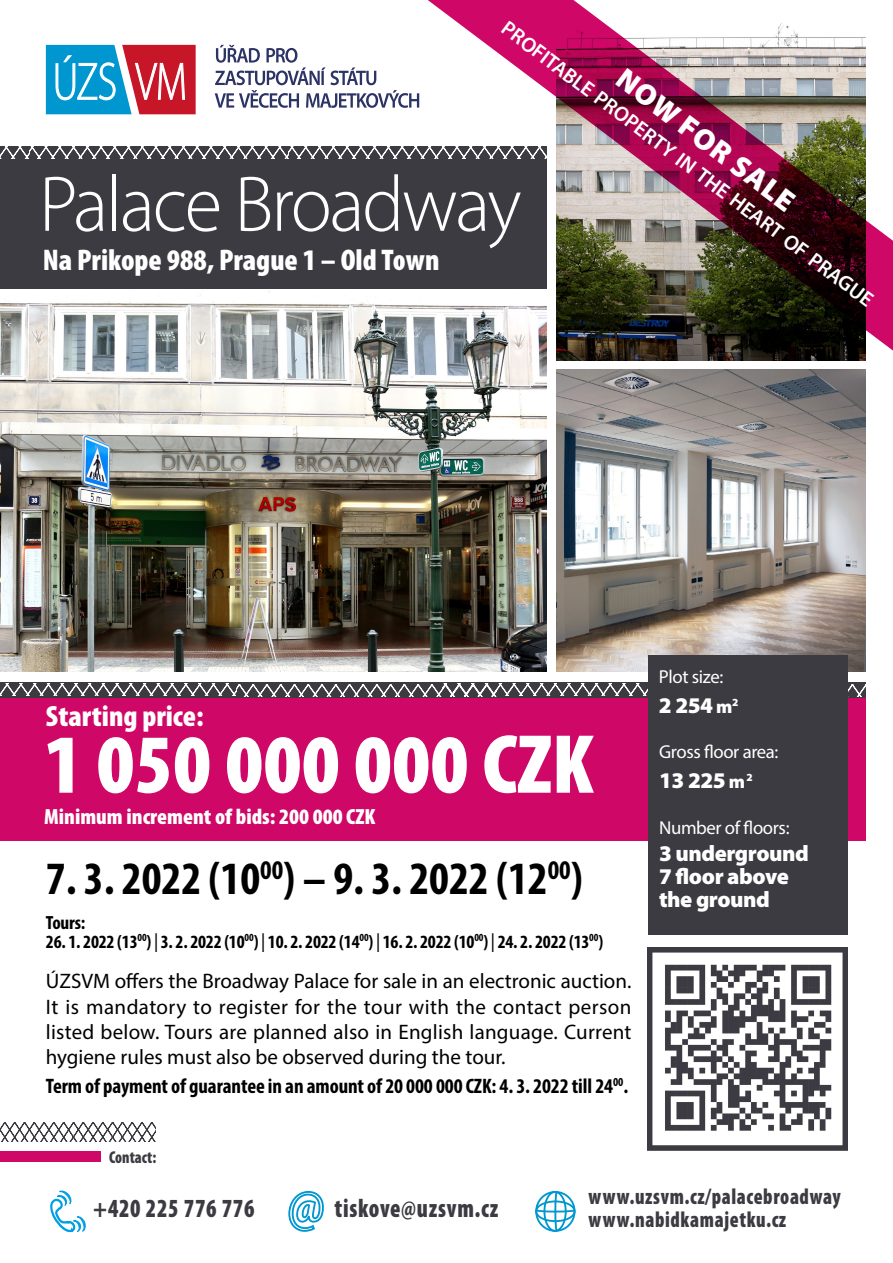
<style>
.page{position:relative;width:893px;height:1263px;background:#fff}
.page>*{position:absolute;margin:0;border:0;box-sizing:border-box;transform-origin:0 0}
.t1{font:900 condensed 84.53px "Myriad Pro";color:#fff}
.t2{font:300 79.57px "Myriad Pro";letter-spacing:-.03em;color:#fff}
.t3{font:700 condensed 46.5px "Myriad Pro";color:#000}
.t4{font:900 condensed 30px "Myriad Pro";color:#fff}
.t5{font:900 30px "Myriad Pro";color:#fff}
.t6{font:900 condensed 29.4px "Myriad Pro";color:#fff}
.t7{font:900 condensed 26.25px "Myriad Pro";letter-spacing:.03em;color:#3d3b42;scale:.9 1}
.t8{font:900 condensed 22.5px "Myriad Pro";letter-spacing:.03em;color:#3d3b42;scale:.9 1}
.t9{font:900 22.5px/23.2px "Myriad Pro";letter-spacing:-.02em;color:#fff}
.t10{font:900 condensed 22.05px "Myriad Pro";color:#fff}
.t11{font:21px/25.2px "Myriad Pro";color:#000;text-align:justify}
.t12{font:700 condensed 21px "Myriad Pro";letter-spacing:-.005em;color:#000}
.t13{font:600 21px "Myriad Pro";color:#fff}
.t14{font:700 condensed 19.12px "Myriad Pro";letter-spacing:-.01em;color:#000}
.t15{font:700 condensed 18.75px "Myriad Pro";letter-spacing:-.01em;color:#000}
.t16{font:18.75px "Myriad Pro";letter-spacing:-.02em;color:#fff}
.t17{font:900 condensed 17.25px "Myriad Pro";color:#3d3b42;scale:.9 1}
.s1{font-family:"Helvetica Neue CE";font-weight:400;font-stretch:normal}
.s2{font-size:18.75px}
</style>
<div class="page">
<svg style="left:0;top:682px;width:866px;height:16px;background:#4a484e"></svg>
<svg style="left:46px;top:45px;width:150px;height:69px;background:#777999"></svg>
<svg style="left:215px;top:45px;width:186px;height:63px"></svg>
<div style="left:0;top:147px;width:547px;height:142px;background:#3d3b42"></div>
<img style="left:0;top:291px;width:547px;height:380px">
<div style="left:0;top:698px;width:866px;height:142px;background:#cf0766"></div>
<img style="left:557px;top:408px;width:309px;height:263px">
<svg style="left:0;top:684px;width:648px;height:12px"></svg>
<svg style="left:847px;top:684px;width:19px;height:12px"></svg>
<div style="left:648px;top:655px;width:199px;height:279px;background:#3d3b42"></div>
<div style="left:0;top:1151px;width:101px;height:10px;background:#cf0766"></div>
<svg style="left:50px;top:1190px;width:36px;height:43px"></svg>
<svg style="left:288px;top:1191px;width:36px;height:41px"></svg>
<svg style="left:535px;top:1191px;width:41px;height:41px"></svg>
<svg style="left:0;top:1123px;width:155px;height:18px"></svg>
<svg style="left:0;top:147px;width:401px;height:12px"></svg>
<img style="left:648px;top:948px;width:199px;height:202px">
<img style="left:401px;top:0;width:492px;height:408px">
<p class="t13" style="left:512px;top:15px;width:461px;rotate:37deg">PROFITABLE PROPERTY IN THE HEART OF PRAGUE</p>
<p class="t5" style="left:632px;top:59px;width:216px;rotate:37deg">NOW FOR SALE</p>
<p class="t2" style="left:39px;top:156px;width:484px">Palace Broadway</p>
<p class="t4" style="left:43px;top:241px;width:398px">Na Prikope 988, Prague 1 – Old Town</p>
<p class="t6" style="left:46px;top:698px;width:159px">Starting price:</p>
<p class="t1" style="left:44px;top:710px;width:551px">1 050 000 000 CZK</p>
<p class="t10" style="left:44px;top:802px;width:333px">Minimum increment of bids: 200 000 CZK</p>
<p class="t3" style="left:46px;top:850px;width:538px">7. 3. 2022 (10<sup>00</sup>) – 9. 3. 2022 (12<sup>00</sup>)</p>
<p class="t14" style="left:46px;top:910px;width:41px">Tours:</p>
<p class="t15" style="left:46px;top:929px;width:559px">26. 1. 2022 (13<sup>00</sup>) <span class="s1">|</span> 3. 2. 2022 (10<sup>00</sup>) <span class="s1">|</span> 10. 2. 2022 (14<sup>00</sup>) <span class="s1">|</span> 16. 2. 2022 (10<sup>00</sup>) <span class="s1">|</span> 24. 2. 2022 (13<sup>00</sup>)</p>
<p class="t11" style="left:46px;top:968px;width:587px">ÚZSVM offers the Broadway Palace for sale in an electronic auction.<br>It is mandatory to register for the tour with the contact person listed below. Tours are planned also in English language. Current hygiene rules must also be observed during the tour.</p>
<p class="t12" style="left:46px;top:1073px;width:584px">Term of payment of guarantee in an amount of 20 000 000 CZK: 4. 3. 2022 till 24<sup>00</sup>.</p>
<p class="t16" style="left:659px;top:665px;width:66px">Plot size:</p>
<p class="t9" style="left:659px;top:692px;width:81px">2 254 <span class="s2">m</span><sup>2</sup></p>
<p class="t16" style="left:659px;top:740px;width:121px">Gross floor area:</p>
<p class="t9" style="left:659px;top:767px;width:95px">13 225 <span class="s2">m</span> <sup>2</sup></p>
<p class="t16" style="left:659px;top:816px;width:132px">Number of floors:</p>
<p class="t9" style="left:659px;top:840px;width:151px">3 underground<br>7 floor above the ground</p>
<p class="t17" style="left:109px;top:1146px;width:54px">Contact:</p>
<p class="t7" style="left:93px;top:1191px;width:181px">+420 225 776 776</p>
<p class="t7" style="left:334px;top:1191px;width:184px">tiskove@uzsvm.cz</p>
<p class="t8" style="left:589px;top:1182px;width:281px">www.uzsvm.cz/palacebroadway</p>
<p class="t8" style="left:589px;top:1205px;width:221px">www.nabidkamajetku.cz</p>
</div>
